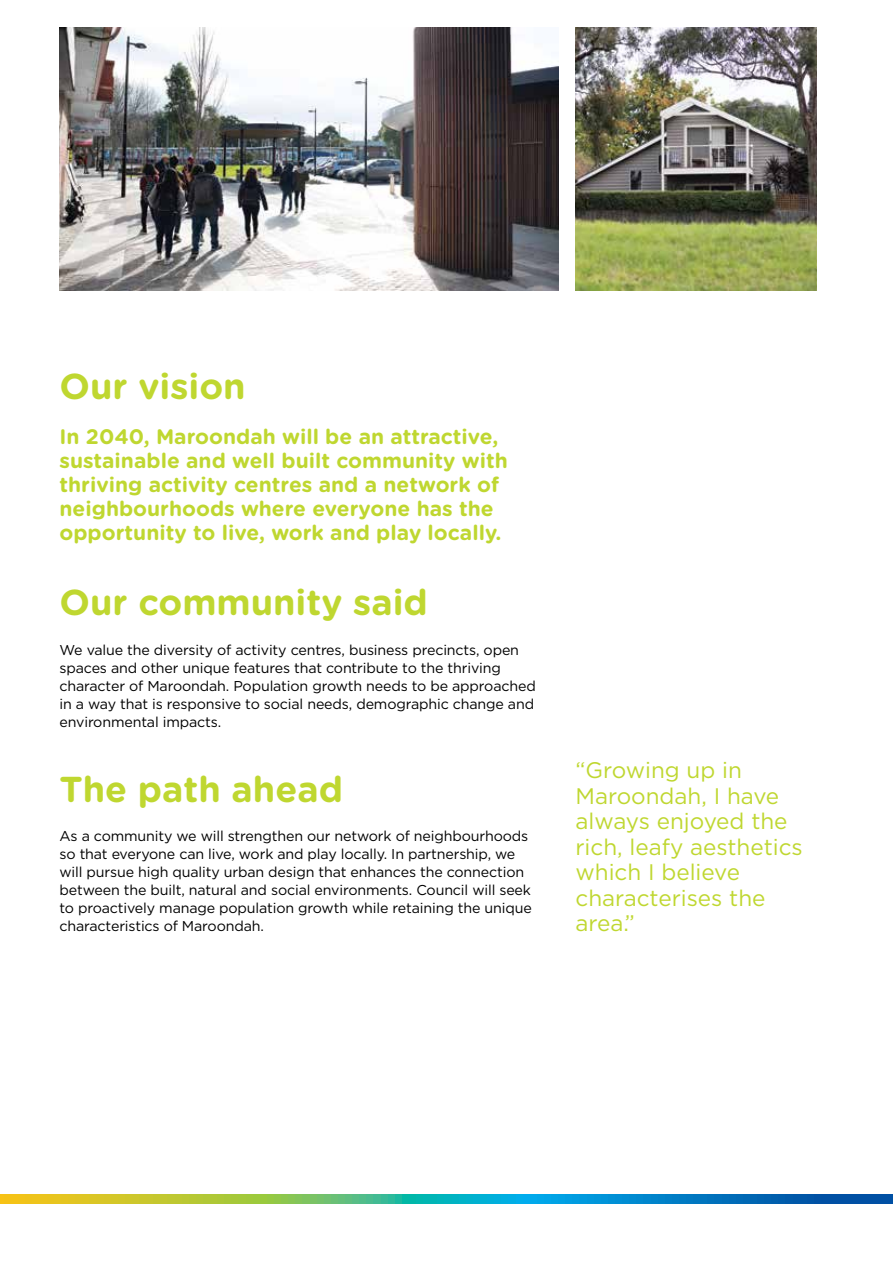
<style>
.page{position:relative;width:893px;height:1263px;background:#fff}
.page>*{position:absolute;margin:0;border:0;box-sizing:border-box;transform-origin:0 0}
.t1{font:700 36px "Gotham Rounded";color:#bfd730}
.t2{font:22.5px/25.5px "Gotham";color:#bfd730}
.t3{font:700 21px/24px "Gotham Rounded";color:#bfd730}
.t4{font:14.25px/18px "Gotham";letter-spacing:-.01em;color:#000}
</style>
<div class="page">
<svg style="left:0;top:1195px;width:893px;height:8px;background:#4ca188"></svg>
<svg style="left:59px;top:27px;width:719px;height:24px"></svg>
<img style="left:60px;top:28px;width:498px;height:262px">
<img style="left:575px;top:28px;width:241px;height:262px">
<h1 class="t1" style="left:60px;top:360px;width:188px">Our vision</h1>
<h3 class="t3" style="left:60px;top:424px;width:450px">In 2040, Maroondah will be an attractive, sustainable and well built community with thriving activity centres and a network of neighbourhoods where everyone has the opportunity to live, work and play locally.</h3>
<h1 class="t1" style="left:60px;top:576px;width:370px">Our community said</h1>
<p class="t4" style="left:60px;top:640px;width:478px">We value the diversity of activity centres, business precincts, open spaces and other unique features that contribute to the thriving character of Maroondah. Population growth needs to be approached in a way that is responsive to social needs, demographic change and environmental impacts.</p>
<h1 class="t1" style="left:60px;top:763px;width:285px">The path ahead</h1>
<p class="t4" style="left:60px;top:827px;width:474px">As a community we will strengthen our network of neighbourhoods so that everyone can live, work and play locally. In partnership, we will pursue high quality urban design that enhances the connection between the built, natural and social environments. Council will seek to proactively manage population growth while retaining the unique characteristics of Maroondah.</p>
<h2 class="t2" style="left:575px;top:757px;width:229px">“Growing up in<br>Maroondah, I have always enjoyed the rich, leafy aesthetics which I believe characterises the area.”</h2>
</div>
